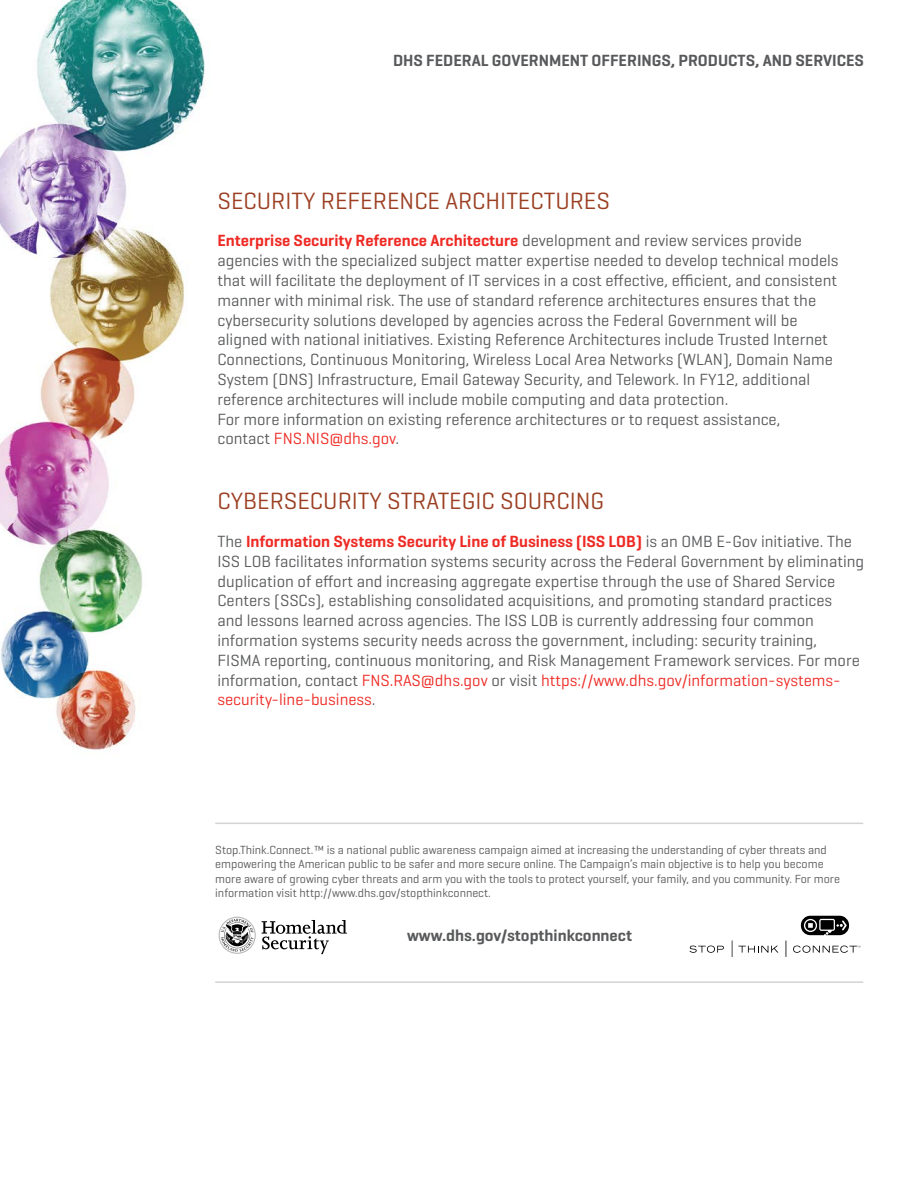
<style>
.page{position:relative;width:918px;height:1188px;background:#fff}
.page>*{position:absolute;margin:0;border:0;box-sizing:border-box;transform-origin:0 0}
.t1{font:24px "Geogrotesque";color:#9b3e21}
.t2{font:16.5px/19.8px "Geogrotesque";color:#58595b}
.t3{font:600 16.5px "Geogrotesque";color:#58595b}
.t4{font:12px/14.4px "Geogrotesque";color:#58595b}
.s1{font-weight:600;color:#ee2a24}
.s2{color:#ee2a24}
</style>
<div class="page">
<img style="left:0;top:0;width:205px;height:750px">
<svg style="left:786px;top:941px;width:1px;height:16px"></svg>
<svg style="left:690px;top:946px;width:34px;height:7px"></svg>
<svg style="left:732px;top:941px;width:46px;height:16px"></svg>
<svg style="left:801px;top:916px;width:48px;height:19px"></svg>
<svg style="left:793px;top:946px;width:67px;height:7px"></svg>
<hr style="left:215px;top:981px;width:648px;height:2px;background:#d1d3d4">
<hr style="left:215px;top:823px;width:648px;height:1px;background:#d1d3d4">
<svg style="left:262px;top:920px;width:85px;height:34px"></svg>
<svg style="left:219px;top:917px;width:37px;height:37px"></svg>
<p class="t3" style="left:393px;top:50px;width:472px">DHS FEDERAL GOVERNMENT OFFERINGS, PRODUCTS, AND SERVICES</p>
<h2 class="t1" style="left:218px;top:185px;width:394px">SECURITY REFERENCE ARCHITECTURES</h2>
<p class="t2" style="left:218px;top:230px;width:623px"><span class="s1">Enterprise Security Reference Architecture</span> development and review services provide agencies with the specialized subject matter expertise needed to develop technical models that will facilitate the deployment of IT services in a cost effective, efficient, and consistent manner with minimal risk. The use of standard reference architectures ensures that the cybersecurity solutions developed by agencies across the Federal Government will be aligned with national initiatives. Existing Reference Architectures include Trusted Internet Connections, Continuous Monitoring, Wireless Local Area Networks (WLAN), Domain Name System (DNS) Infrastructure, Email Gateway Security, and Telework. In FY12, additional reference architectures will include mobile computing and data protection.<br>For more information on existing reference architectures or to request assistance,<br>contact <span class="s2">FNS.NIS@dhs.gov</span>.</p>
<h2 class="t1" style="left:218px;top:486px;width:388px">CYBERSECURITY STRATEGIC SOURCING</h2>
<p class="t2" style="left:218px;top:531px;width:648px">The <span class="s1">Information Systems Security Line of Business (ISS LOB)</span> is an OMB E-Gov initiative. The ISS LOB facilitates information systems security across the Federal Government by eliminating duplication of effort and increasing aggregate expertise through the use of Shared Service Centers (SSCs), establishing consolidated acquisitions, and promoting standard practices<br>and lessons learned across agencies. The ISS LOB is currently addressing four common information systems security needs across the government, including: security training,<br>FISMA reporting, continuous monitoring, and Risk Management Framework services. For more information, contact <span class="s2">FNS.RAS@dhs.gov</span> or visit <span class="s2">https://www.dhs.gov/information-systems&shy;security-line-business</span>.</p>
<p class="t4" style="left:215px;top:842px;width:626px">Stop.Think.Connect.™ is a national public awareness campaign aimed at increasing the understanding of cyber threats and empowering the American public to be safer and more secure online. The Campaign’s main objective is to help you become more aware of growing cyber threats and arm you with the tools to protect yourself, your family, and you community. For more information visit http://www.dhs.gov/stopthinkconnect.</p>
<p class="t3" style="left:407px;top:926px;width:226px">www.dhs.gov/stopthinkconnect</p>
</div>
